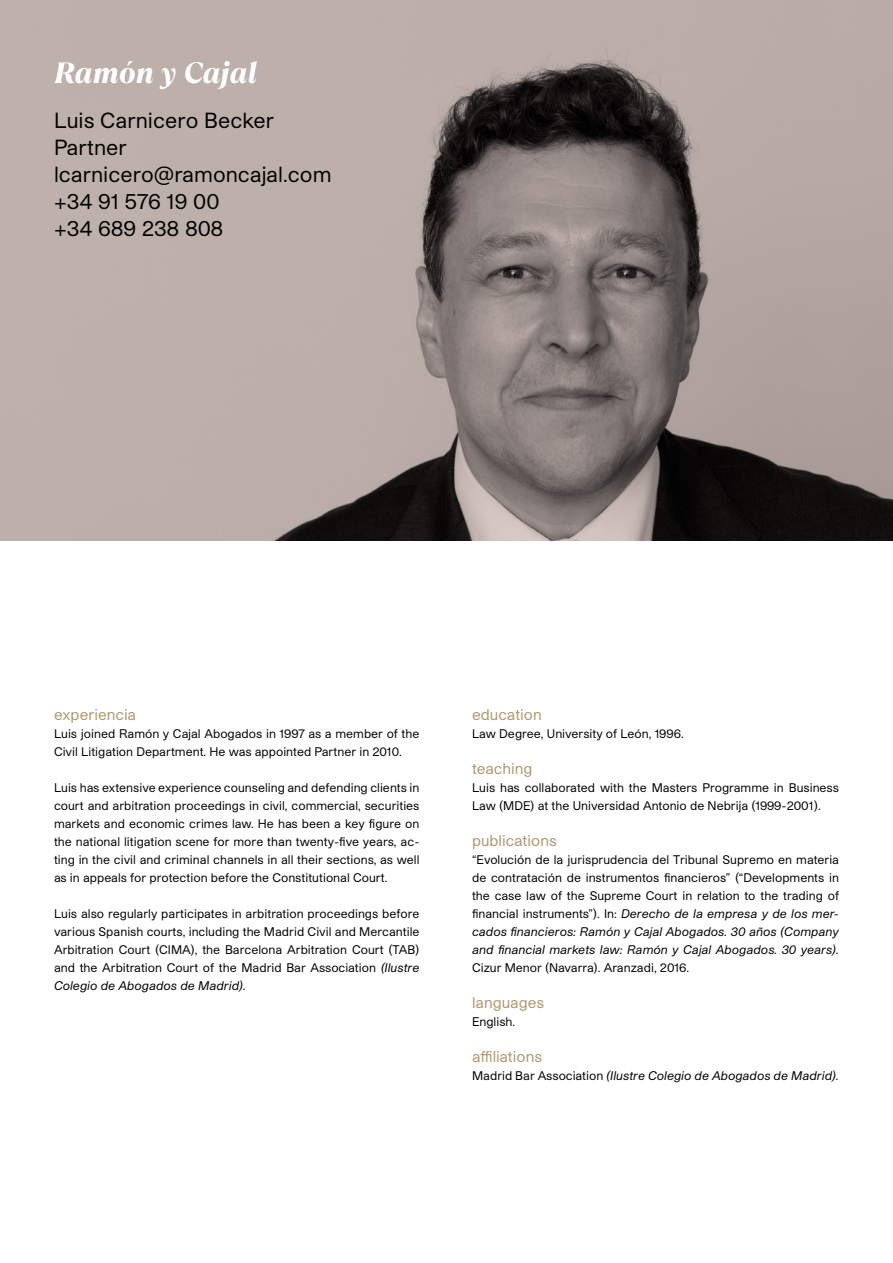
<style>
.page{position:relative;width:893px;height:1263px;background:#fff}
.page>*{position:absolute;margin:0;border:0;box-sizing:border-box;transform-origin:0 0}
.t1{font:italic 800 29.4px "TT Ramillas";color:#fff}
.t2{font:21px/27px "Studio Pro";color:#000}
.t3{font:15px "Studio Pro";color:#ad976e}
.t4{font:12px/18px "Studio Pro";color:#000;text-align:justify}
.t5{font:italic 12px "Studio Pro";color:#000}
.s1{font-style:italic}
.s2{font-style:normal}
</style>
<div class="page">
<img style="left:0;top:0;width:893px;height:540px">
<h1 class="t1" style="left:54px;top:54px;width:205px">Ramón y Cajal</h1>
<h2 class="t2" style="left:54px;top:106px;width:279px">Luis Carnicero Becker<br>Partner lcarnicero@ramoncajal.com +34 91 576 19 00<br>+34 689 238 808</h2>
<p class="t3" style="left:54px;top:705px;width:84px">experiencia</p>
<p class="t4" style="left:54px;top:724px;width:367px">Luis joined Ramón y Cajal Abogados in 1997 as a member of the<br>Civil Litigation Department. He was appointed Partner in 2010.</p>
<p class="t4" style="left:54px;top:778px;width:367px">Luis has extensive experience counseling and defending clients in court and arbitration proceedings in civil, commercial, securities markets and economic crimes law. He has been a key figure on the national litigation scene for more than twenty-five years, ac&shy;ting in the civil and criminal channels in all their sections, as well as in appeals for protection before the Constitutional Court.</p>
<p class="t4" style="left:54px;top:904px;width:367px">Luis also regularly participates in arbitration proceedings before various Spanish courts, including the Madrid Civil and Mercantile Arbitration Court (CIMA), the Barcelona Arbitration Court (TAB) and the Arbitration Court of the Madrid Bar Association <span class="s1">(Ilustre Colegio de Abogados de Madrid).</span></p>
<p class="t3" style="left:472px;top:705px;width:71px">education</p>
<p class="t4" style="left:472px;top:724px;width:213px">Law Degree, University of León, 1996.</p>
<p class="t3" style="left:472px;top:759px;width:62px">teaching</p>
<p class="t4" style="left:472px;top:778px;width:368px">Luis has collaborated with the Masters Programme in Business<br>Law (MDE) at the Universidad Antonio de Nebrija (1999-2001).</p>
<p class="t3" style="left:472px;top:831px;width:86px">publications</p>
<p class="t4" style="left:472px;top:850px;width:368px">“Evolución de la jurisprudencia del Tribunal Supremo en materia de contratación de instrumentos financieros” (“Developments in the case law of the Supreme Court in relation to the trading of financial instruments”). In: <span class="s1">Derecho de la empresa y de los mer&shy;cados financieros: Ramón y Cajal Abogados. 30 años (Company and financial markets law: Ramón y Cajal Abogados. 30 years).</span></p>
<p class="t4" style="left:472px;top:958px;width:219px">Cizur Menor (Navarra). Aranzadi, 2016.</p>
<p class="t3" style="left:472px;top:993px;width:74px">languages</p>
<p class="t4" style="left:472px;top:1012px;width:45px">English.</p>
<p class="t3" style="left:472px;top:1047px;width:72px">affiliations</p>
<p class="t5" style="left:472px;top:1068px;width:368px"><span class="s2">Madrid Bar Association</span> (Ilustre Colegio de Abogados de Madrid).</p>
</div>
